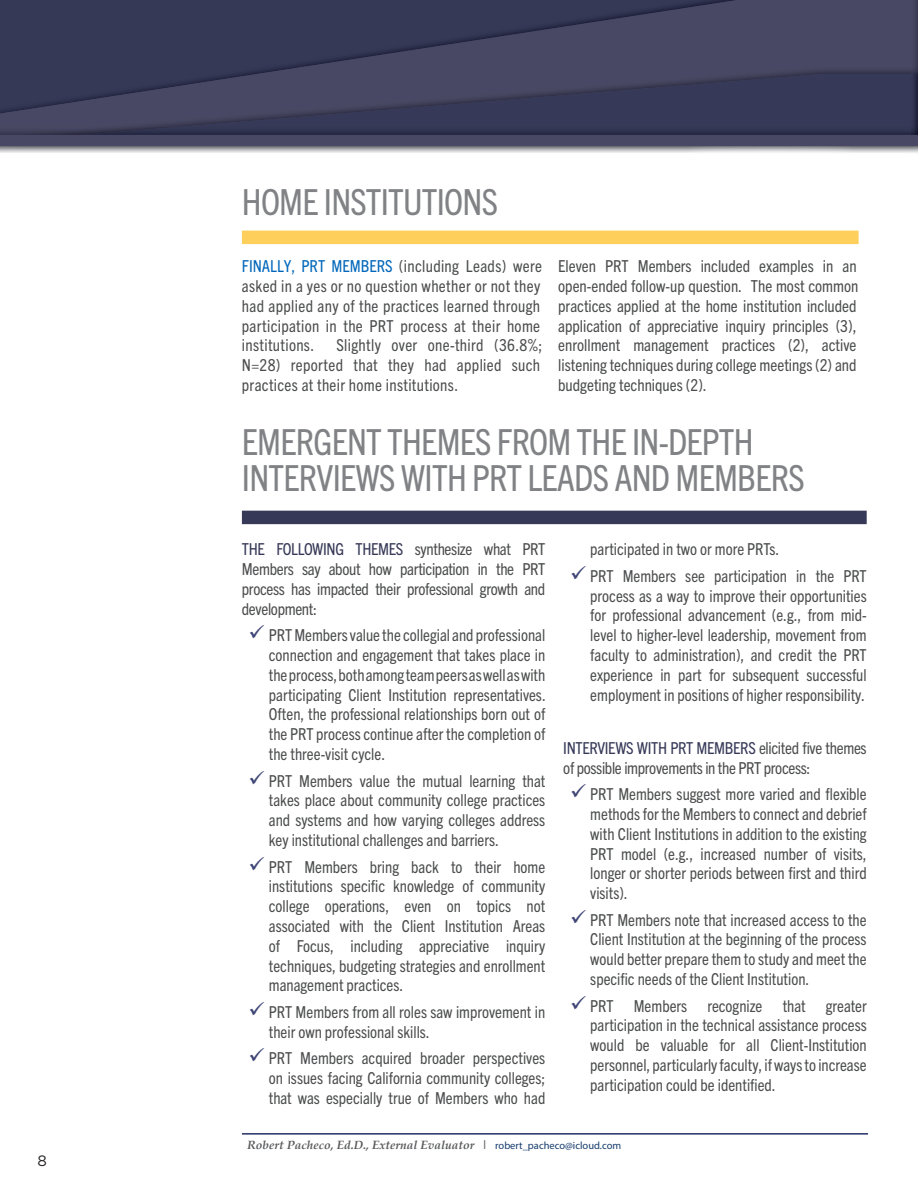
<style>
.page{position:relative;width:918px;height:1188px;background:#fff}
.page>*{position:absolute;margin:0;border:0;box-sizing:border-box;transform-origin:0 0}
.t1{font:condensed 36px/36px "Trade Gothic Next LT Pro";letter-spacing:-.02em;color:#808285}
.t2{font:condensed 16.5px/19.8px "Trade Gothic Next LT Pro";color:#4b4c4d;text-align:justify}
.t3{font:condensed 16.5px/19.8px "Trade Gothic Next LT Pro";letter-spacing:-.02em;color:#4b4c4d}
.t4{font:15px "Gotham";color:#231f20}
.t5{font:italic 700 12px "Palatino";color:#57585a}
.s1{color:#0066ba}
.s2{color:#363957}
.s3{color:#3e4575}
.s4{font-family:"Myriad Pro";font-weight:400;font-style:normal;font-size:10.5px;color:#153b6c}
</style>
<div class="page">
<div style="left:242px;top:511px;width:625px;height:13px;background:#363957"></div>
<div style="left:242px;top:231px;width:617px;height:13px;background:#fed05b"></div>
<hr style="left:242px;top:1133px;width:626px;height:2px;background:#242f67">
<svg style="left:0;top:0;width:911px;height:66px;background:#3d3e5b"></svg>
<img style="left:0;top:66px;width:911px;height:87px">
<svg style="left:0;top:74px;width:911px;height:61px;background:#3b3d59"></svg>
<img style="left:911px;top:0;width:7px;height:66px">
<svg style="left:911px;top:66px;width:7px;height:8px"></svg>
<img style="left:911px;top:74px;width:7px;height:61px">
<img style="left:0;top:126px;width:184px;height:9px">
<svg style="left:911px;top:146px;width:7px;height:7px"></svg>
<div style="left:0;top:135px;width:918px;height:11px;background:#484864"></div>
<p class="t4" style="left:38px;top:1151px;width:11px">8</p>
<h3 class="t1" style="left:242px;top:182px;width:258px">HOME INSTITUTIONS</h3>
<p class="t2" style="left:242px;top:255px;width:302px"><span class="s1">FINALLY, PRT MEMBERS</span> (including Leads) were asked in a yes or no question whether or not they had applied any of the practices learned through participation in the PRT process at their home institutions.</p>
<p class="t2" style="left:558px;top:255px;width:302px">Eleven PRT Members included examples in an open-ended follow-up question. The most common practices applied at the home institution included application of appreciative inquiry principles (3), enrollment management practices (2), active listening techniques during college meetings (2) and budgeting techniques (2).</p>
<h3 class="t1" style="left:242px;top:422px;width:564px">EMERGENT THEMES FROM THE IN-DEPTH<br>INTERVIEWS WITH PRT LEADS AND MEMBERS</h3>
<p class="t2" style="left:242px;top:334px;width:302px;text-indent:95px">Slightly over one-third (36.8%; N=28) reported that they had applied such practices at their home institutions.</p>
<p class="t2" style="left:242px;top:538px;width:305px"><span class="s2">THE FOLLOWING THEMES</span> synthesize what PRT Members say about how participation in the PRT process has impacted their professional growth and development:</p>
<p class="t2" style="left:269px;top:624px;width:278px;text-indent:-20px"><span class="s3">✓</span> PRT Members value the collegial and professional connection and engagement that takes place in the process, both among team peers as well as with participating Client Institution representatives.<br>Often, the professional relationships born out of the PRT process continue after the completion of the three-visit cycle.</p>
<p class="t2" style="left:269px;top:770px;width:278px;text-indent:-20px"><span class="s3">✓</span> PRT Members value the mutual learning that takes place about community college practices and systems and how varying colleges address key institutional challenges and barriers.</p>
<p class="t2" style="left:269px;top:856px;width:278px;text-indent:-20px"><span class="s3">✓</span> PRT Members bring back to their home institutions specific knowledge of community college operations, even on topics not associated with the Client Institution Areas of Focus, including appreciative inquiry techniques, budgeting strategies and enrollment management practices.</p>
<p class="t2" style="left:269px;top:1001px;width:278px;text-indent:-20px"><span class="s3">✓</span> PRT Members from all roles saw improvement in their own professional skills.</p>
<p class="t2" style="left:269px;top:1047px;width:278px;text-indent:-20px"><span class="s3">✓</span> PRT Members acquired broader perspectives on issues facing California community colleges; that was especially true of Members who had</p>
<p class="t2" style="left:590px;top:538px;width:190px">participated in two or more PRTs.</p>
<p class="t2" style="left:590px;top:565px;width:278px;text-indent:-20px"><span class="s3">✓</span> PRT Members see participation in the PRT process as a way to improve their opportunities for professional advancement (e.g., from mid&shy;level to higher-level leadership, movement from faculty to administration), and credit the PRT experience in part for subsequent successful employment in positions of higher responsibility.</p>
<p class="t3" style="left:563px;top:737px;width:305px"><span class="s2">INTERVIEWS WITH PRT MEMBERS</span> elicited five themes of possible improvements in the PRT process:</p>
<p class="t2" style="left:590px;top:783px;width:278px;text-indent:-20px"><span class="s3">✓</span> PRT Members suggest more varied and flexible methods for the Members to connect and debrief with Client Institutions in addition to the existing PRT model (e.g., increased number of visits, longer or shorter periods between first and third visits).</p>
<p class="t2" style="left:590px;top:909px;width:278px;text-indent:-20px"><span class="s3">✓</span> PRT Members note that increased access to the Client Institution at the beginning of the process would better prepare them to study and meet the specific needs of the Client Institution.</p>
<p class="t2" style="left:590px;top:995px;width:278px;text-indent:-20px"><span class="s3">✓</span> PRT Members recognize that greater participation in the technical assistance process would be valuable for all Client-Institution personnel, particularly faculty, if ways to increase participation could be identified.</p>
<p class="t5" style="left:247px;top:1135px;width:375px">Robert Pacheco, Ed.D., External Evaluator | <span class="s4">robert_pacheco@icloud.com</span></p>
</div>
